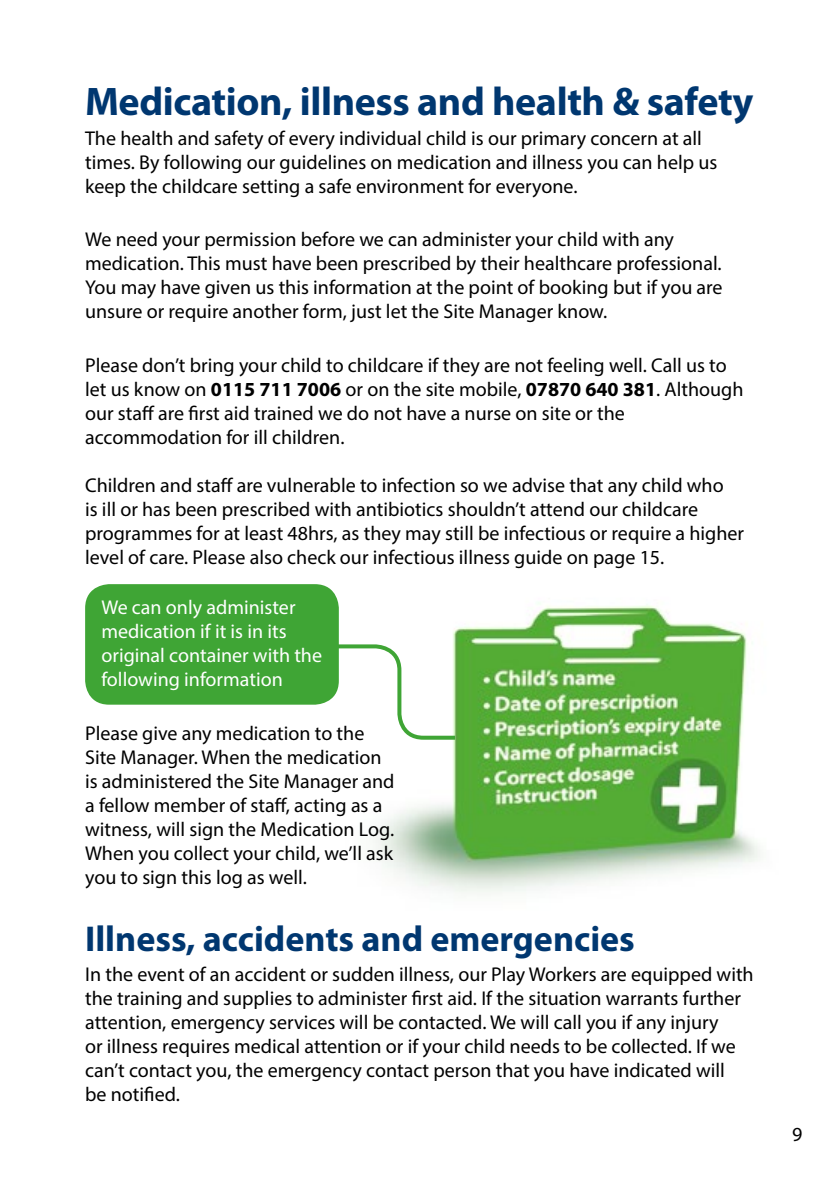
<style>
.page{position:relative;width:840px;height:1191px;background:#fff}
.page>*{position:absolute;margin:0;border:0;box-sizing:border-box;transform-origin:0 0}
.t1{font:700 40px "Myriad Pro";letter-spacing:-.01em;color:#003770}
.t2{font:700 36px "Myriad Pro";color:#003770}
.t3{font:20px/24px "Myriad Pro";color:#000}
.t4{font:20px/24px "Myriad Pro";color:#fff}
.s1{font-weight:700}
</style>
<div class="page">
<img style="left:85px;top:584px;width:675px;height:309px">
<div style="left:85px;top:584px;width:253px;height:120px;background:#3fa535;border-radius:24px"></div>
<svg style="left:252px;top:642px;width:207px;height:99px"></svg>
<h1 class="t1" style="left:85px;top:79px;width:669px">Medication, illness and health &amp; safety</h1>
<p class="t3" style="left:85px;top:126px;width:633px">The health and safety of every individual child is our primary concern at all times. By following our guidelines on medication and illness you can help us keep the childcare setting a safe environment for everyone.</p>
<p class="t3" style="left:85px;top:227px;width:638px">We need your permission before we can administer your child with any medication. This must have been prescribed by their healthcare professional.<br>You may have given us this information at the point of booking but if you are unsure or require another form, just let the Site Manager know.</p>
<p class="t3" style="left:85px;top:353px;width:659px">Please don’t bring your child to childcare if they are not feeling well. Call us to let us know on <span class="s1">0115 711 7006</span> or on the site mobile, <span class="s1">07870 640 381</span>. Although our staff are first aid trained we do not have a nurse on site or the accommodation for ill children.</p>
<p class="t3" style="left:85px;top:473px;width:660px">Children and staff are vulnerable to infection so we advise that any child who<br>is ill or has been prescribed with antibiotics shouldn’t attend our childcare programmes for at least 48hrs, as they may still be infectious or require a higher level of care. Please also check our infectious illness guide on page 15.</p>
<p class="t4" style="left:101px;top:595px;width:222px">We can only administer medication if it is in its original container with the following information</p>
<p class="t3" style="left:85px;top:721px;width:311px">Please give any medication to the Site Manager. When the medication is administered the Site Manager and a fellow member of staff, acting as a witness, will sign the Medication Log.<br>When you collect your child, we’ll ask you to sign this log as well.</p>
<h2 class="t2" style="left:85px;top:919px;width:551px">Illness, accidents and emergencies</h2>
<p class="t3" style="left:85px;top:962px;width:669px">In the event of an accident or sudden illness, our Play Workers are equipped with the training and supplies to administer first aid. If the situation warrants further attention, emergency services will be contacted. We will call you if any injury<br>or illness requires medical attention or if your child needs to be collected. If we can’t contact you, the emergency contact person that you have indicated will<br>be notified.</p>
<p class="t3" style="left:791px;top:1122px;width:12px">9</p>
</div>
